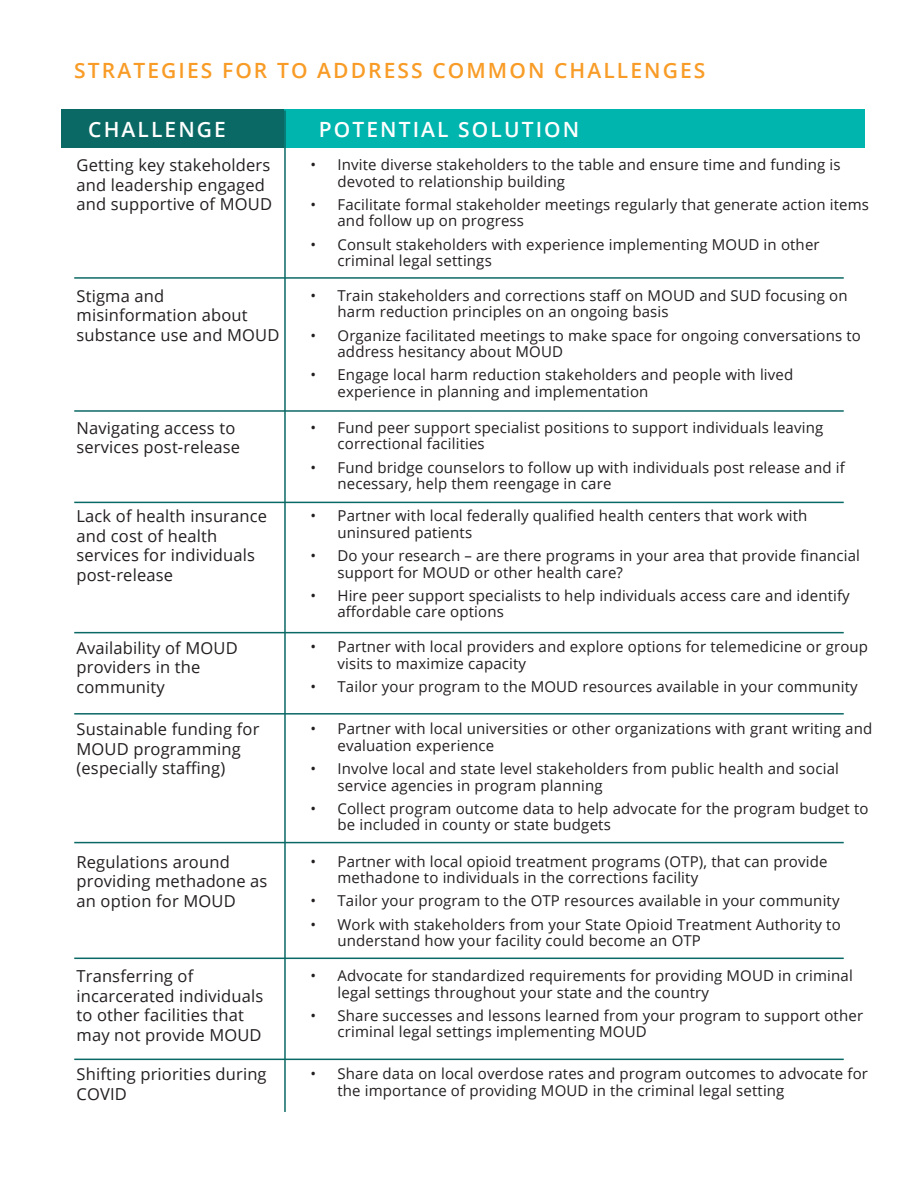
<style>
.page{position:relative;width:918px;height:1188px;background:#fff}
.page>*{position:absolute;margin:0;border:0;box-sizing:border-box;transform-origin:0 0}
.t1{font:600 21px "Open Sans";letter-spacing:.1em;color:#f89c27}
.t2{font:600 21px "Open Sans";letter-spacing:.1em;color:#fff}
.t3{font:16.5px/19.5px "Open Sans";letter-spacing:.01em;color:#231f20}
.t4{font:15px/16.5px "Open Sans";letter-spacing:.01em;color:#231f20}
</style>
<div class="page">
<div style="left:280px;top:109px;width:585px;height:39px;background:#00b5ae"></div>
<div style="left:62px;top:109px;width:222px;height:39px;background:#0b6965"></div>
<hr style="left:284px;top:111px;width:2px;height:1001px;background:#0b6965">
<hr style="left:74px;top:277px;width:770px;height:2px;background:#0b6965">
<hr style="left:74px;top:410px;width:770px;height:2px;background:#0b6965">
<hr style="left:74px;top:502px;width:770px;height:1px;background:#0b6965">
<hr style="left:74px;top:632px;width:770px;height:1px;background:#0b6965">
<hr style="left:74px;top:713px;width:770px;height:2px;background:#0b6965">
<hr style="left:74px;top:842px;width:770px;height:1px;background:#0b6965">
<hr style="left:74px;top:958px;width:770px;height:1px;background:#0b6965">
<hr style="left:74px;top:1059px;width:770px;height:1px;background:#0b6965">
<p class="t1" style="left:74px;top:56px;width:633px">STRATEGIES FOR TO ADDRESS COMMON CHALLENGES</p>
<p class="t2" style="left:88px;top:115px;width:139px">CHALLENGE</p>
<p class="t2" style="left:319px;top:115px;width:262px">POTENTIAL SOLUTION</p>
<p class="t4" style="left:338px;top:156px;width:505px;text-indent:-27px">• Invite diverse stakeholders to the table and ensure time and funding is devoted to relationship building</p>
<p class="t4" style="left:338px;top:196px;width:533px;text-indent:-27px">• Facilitate formal stakeholder meetings regularly that generate action items and follow up on progress</p>
<p class="t4" style="left:338px;top:235px;width:484px;text-indent:-27px">• Consult stakeholders with experience implementing MOUD in other criminal legal settings</p>
<p class="t4" style="left:338px;top:287px;width:512px;text-indent:-27px">• Train stakeholders and corrections staff on MOUD and SUD focusing on harm reduction principles on an ongoing basis</p>
<p class="t4" style="left:338px;top:327px;width:525px;text-indent:-27px">• Organize facilitated meetings to make space for ongoing conversations to address hesitancy about MOUD</p>
<p class="t4" style="left:338px;top:366px;width:457px;text-indent:-27px">• Engage local harm reduction stakeholders and people with lived experience in planning and implementation</p>
<p class="t4" style="left:338px;top:419px;width:487px;text-indent:-27px">• Fund peer support specialist positions to support individuals leaving correctional facilities</p>
<p class="t4" style="left:338px;top:459px;width:509px;text-indent:-27px">• Fund bridge counselors to follow up with individuals post release and if necessary, help them reengage in care</p>
<p class="t4" style="left:338px;top:507px;width:472px;text-indent:-27px">• Partner with local federally qualified health centers that work with uninsured patients</p>
<p class="t4" style="left:338px;top:547px;width:524px;text-indent:-27px">• Do your research – are there programs in your area that provide financial support for MOUD or other health care?</p>
<p class="t4" style="left:338px;top:587px;width:514px;text-indent:-27px">• Hire peer support specialists to help individuals access care and identify affordable care options</p>
<p class="t4" style="left:338px;top:638px;width:532px;text-indent:-27px">• Partner with local providers and explore options for telemedicine or group visits to maximize capacity</p>
<p class="t4" style="left:310px;top:678px;width:549px">• Tailor your program to the MOUD resources available in your community</p>
<p class="t4" style="left:338px;top:720px;width:536px;text-indent:-27px">• Partner with local universities or other organizations with grant writing and evaluation experience</p>
<p class="t4" style="left:338px;top:760px;width:503px;text-indent:-27px">• Involve local and state level stakeholders from public health and social service agencies in program planning</p>
<p class="t4" style="left:338px;top:800px;width:533px;text-indent:-27px">• Collect program outcome data to help advocate for the program budget to be included in county or state budgets</p>
<p class="t4" style="left:338px;top:852px;width:492px;text-indent:-27px">• Partner with local opioid treatment programs (OTP), that can provide methadone to individuals in the corrections facility</p>
<p class="t4" style="left:310px;top:892px;width:531px">• Tailor your program to the OTP resources available in your community</p>
<p class="t4" style="left:338px;top:915px;width:505px;text-indent:-27px">• Work with stakeholders from your State Opioid Treatment Authority to understand how your facility could become an OTP</p>
<p class="t4" style="left:338px;top:967px;width:517px;text-indent:-27px">• Advocate for standardized requirements for providing MOUD in criminal legal settings throughout your state and the country</p>
<p class="t4" style="left:338px;top:1007px;width:527px;text-indent:-27px">• Share successes and lessons learned from your program to support other criminal legal settings implementing MOUD</p>
<p class="t4" style="left:338px;top:1065px;width:532px;text-indent:-27px">• Share data on local overdose rates and program outcomes to advocate for the importance of providing MOUD in the criminal legal setting</p>
<p class="t3" style="left:76px;top:155px;width:197px">Getting key stakeholders and leadership engaged and supportive of MOUD</p>
<p class="t3" style="left:76px;top:286px;width:205px">Stigma and misinformation about substance use and MOUD</p>
<p class="t3" style="left:76px;top:418px;width:165px">Navigating access to services post-release</p>
<p class="t3" style="left:76px;top:506px;width:192px">Lack of health insurance and cost of health services for individuals post-release</p>
<p class="t3" style="left:76px;top:637px;width:163px">Availability of MOUD providers in the community</p>
<p class="t3" style="left:76px;top:719px;width:184px">Sustainable funding for<br>MOUD programming (especially staffing)</p>
<p class="t3" style="left:76px;top:852px;width:193px">Regulations around providing methadone as an option for MOUD</p>
<p class="t3" style="left:76px;top:966px;width:188px">Transferring of incarcerated individuals to other facilities that may not provide MOUD</p>
<p class="t3" style="left:76px;top:1064px;width:192px">Shifting priorities during<br>COVID</p>
</div>
